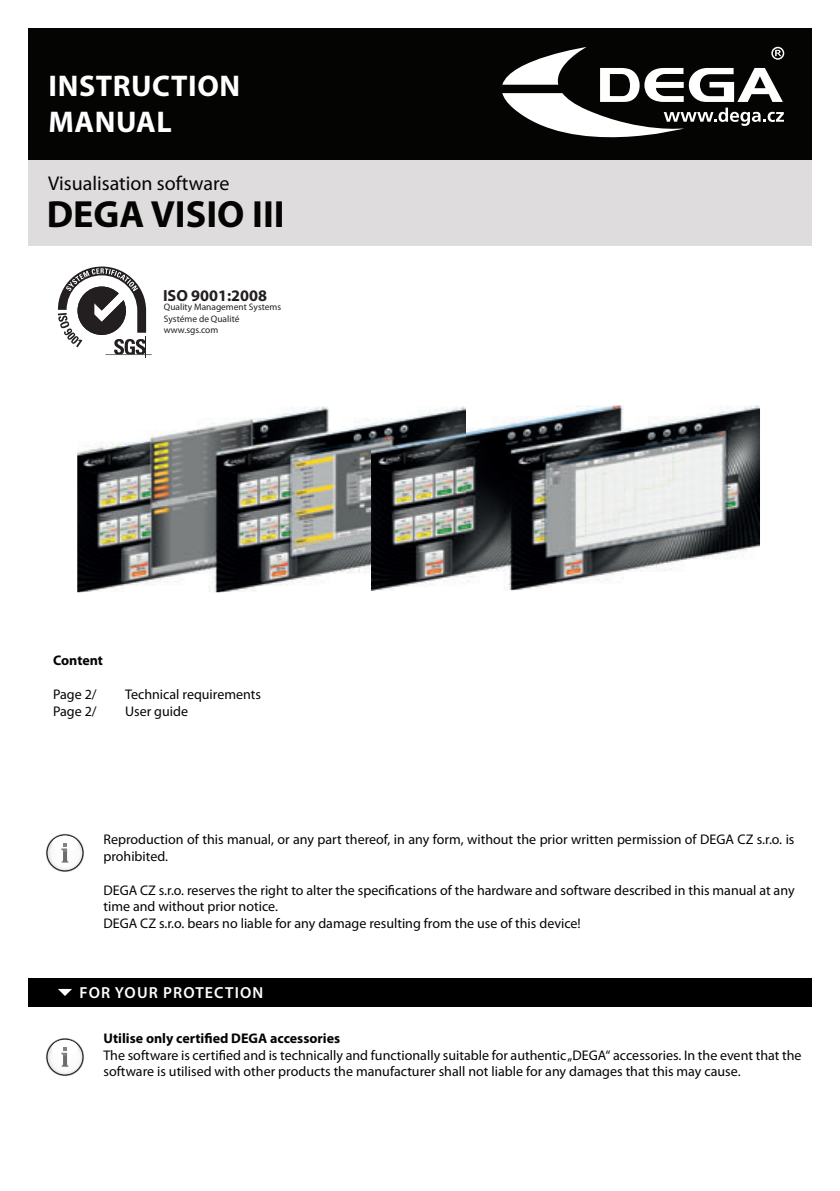
<style>
.page{position:relative;width:840px;height:1191px;background:#fff}
.page>*{position:absolute;margin:0;border:0;box-sizing:border-box;transform-origin:0 0}
.t1{font:700 38px "Myriad Pro";color:#040503}
.t2{font:700 30px/36px "Myriad Pro";letter-spacing:.02em;color:#fff}
.t3{font:20px "Myriad Pro";color:#040503}
.t4{font:700 16.2px "Myriad Pro";color:#231f20}
.t5{font:600 16px "Myriad Pro";letter-spacing:.07em;color:#fff}
.t6{font:14px/16.8px "Myriad Pro";color:#040503}
.t7{font:700 14px "Myriad Pro";color:#040503}
.t8{font:9.4px/11.2px "Myriad Pro";color:#231f20}
</style>
<div class="page">
<div style="left:28px;top:28px;width:783px;height:132px;background:#040503"></div>
<svg style="left:502px;top:47px;width:281px;height:91px"></svg>
<div style="left:28px;top:160px;width:783px;height:86px;background:#dfdcdd"></div>
<svg style="left:58px;top:266px;width:94px;height:92px"></svg>
<svg style="left:46px;top:833px;width:38px;height:39px"></svg>
<svg style="left:46px;top:834px;width:38px;height:38px"></svg>
<svg style="left:46px;top:834px;width:38px;height:37px"></svg>
<svg style="left:46px;top:834px;width:37px;height:37px"></svg>
<svg style="left:47px;top:834px;width:36px;height:37px"></svg>
<svg style="left:47px;top:835px;width:36px;height:36px"></svg>
<div style="left:47px;top:835px;width:36px;height:36px;border:1px solid #201d1e;border-radius:50%"></div>
<div style="left:52px;top:835px;width:26px;height:17px;background:#fff;border-radius:50%"></div>
<svg style="left:61px;top:843px;width:7px;height:19px"></svg>
<svg style="left:46px;top:1038px;width:38px;height:38px"></svg>
<svg style="left:46px;top:1038px;width:38px;height:37px"></svg>
<svg style="left:46px;top:1038px;width:37px;height:37px"></svg>
<svg style="left:47px;top:1038px;width:36px;height:37px"></svg>
<svg style="left:47px;top:1039px;width:36px;height:36px"></svg>
<div style="left:47px;top:1039px;width:36px;height:36px;border:1px solid #201d1e;border-radius:50%"></div>
<div style="left:52px;top:1040px;width:26px;height:16px;background:#fff;border-radius:50%"></div>
<svg style="left:61px;top:1047px;width:7px;height:19px"></svg>
<img style="left:77px;top:406px;width:307px;height:186px">
<img style="left:465px;top:405px;width:294px;height:185px">
<img style="left:371px;top:406px;width:94px;height:184px">
<div style="left:28px;top:978px;width:783px;height:28px;background:#000"></div>
<svg style="left:58px;top:989px;width:14px;height:7px"></svg>
<p class="t2" style="left:48px;top:67px;width:193px">INSTRUCTION<br>MANUAL</p>
<p class="t3" style="left:48px;top:171px;width:182px">Visualisation software</p>
<p class="t1" style="left:47px;top:189px;width:239px">DEGA VISIO III</p>
<p class="t4" style="left:163px;top:285px;width:105px">ISO 9001:2008</p>
<p class="t8" style="left:164px;top:301px;width:119px">Quality Management Systems<br>Systéme de Qualité www.sgs.com</p>
<p class="t7" style="left:53px;top:651px;width:51px">Content</p>
<p class="t6" style="left:53px;top:685px;width:45px">Page 2/</p>
<p class="t6" style="left:125px;top:685px;width:137px">Technical requirements</p>
<p class="t6" style="left:53px;top:702px;width:45px">Page 2/</p>
<p class="t6" style="left:125px;top:702px;width:64px">User guide</p>
<p class="t6" style="left:103px;top:831px;width:692px">Reproduction of this manual, or any part thereof, in any form, without the prior written permission of DEGA CZ s.r.o. is prohibited.</p>
<p class="t6" style="left:103px;top:881px;width:692px">DEGA CZ s.r.o. reserves the right to alter the specifications of the hardware and software described in this manual at any time and without prior notice.</p>
<p class="t6" style="left:103px;top:915px;width:478px">DEGA CZ s.r.o. bears no liable for any damage resulting from the use of this device!</p>
<p class="t5" style="left:80px;top:982px;width:185px">FOR YOUR PROTECTION</p>
<p class="t7" style="left:103px;top:1028px;width:238px">Utilise only certified DEGA accessories</p>
<p class="t6" style="left:103px;top:1046px;width:699px">The software is certified and is technically and functionally suitable for authentic „DEGA“ accessories. In the event that the software is utilised with other products the manufacturer shall not liable for any damages that this may cause.</p>
</div>
